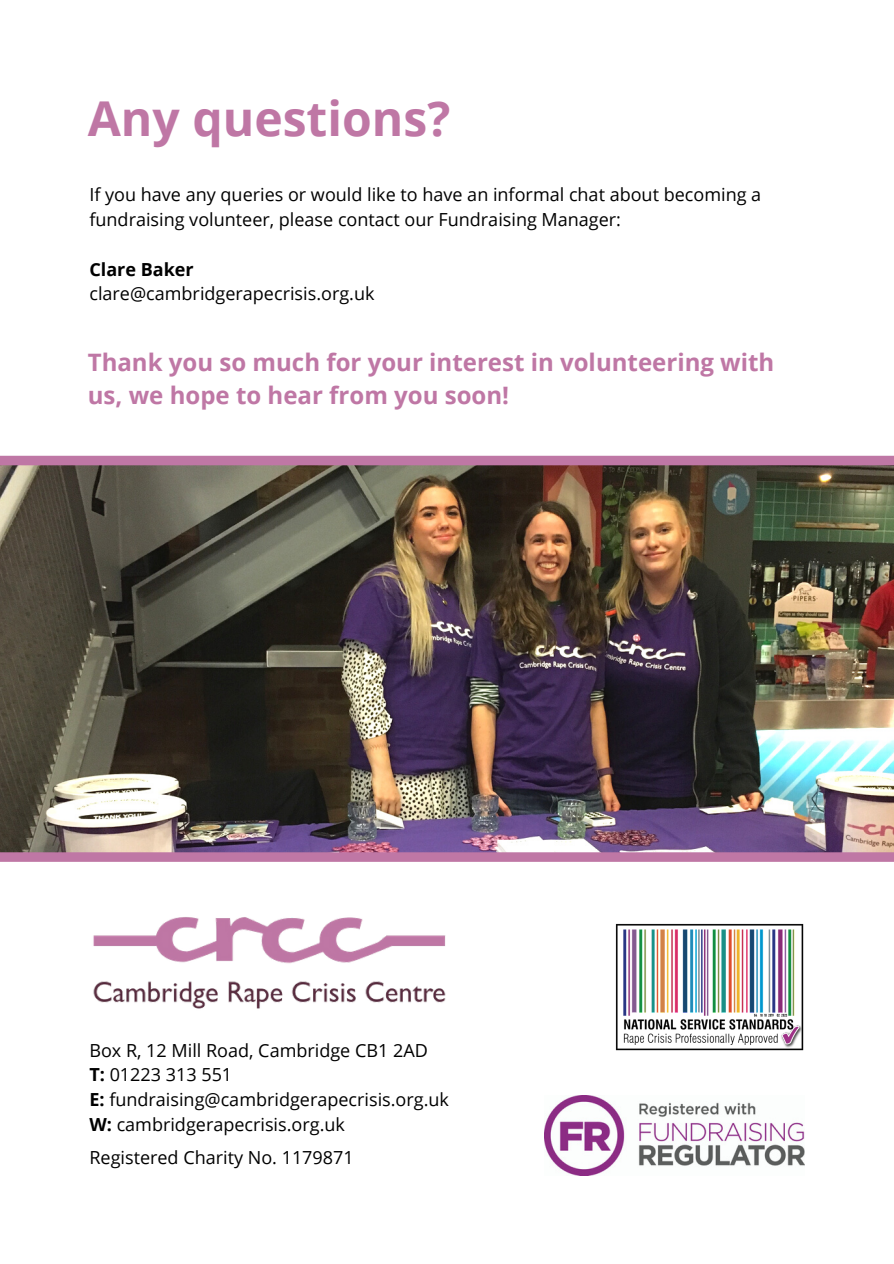
<style>
.page{position:relative;width:894px;height:1264px;background:#fff}
.page>*{position:absolute;margin:0;border:0;box-sizing:border-box;transform-origin:0 0}
.t1{font:700 48px "Open Sans";color:#bf77a5}
.t2{font:700 24px/32.7px "Open Sans";color:#bf77a5}
.t3{font:18px/24.8px "Open Sans";color:#000}
.t4{font:700 18px "Open Sans";color:#000}
.s1{font-weight:700}
</style>
<div class="page">
<img style="left:0;top:465px;width:893px;height:387px">
<img style="left:615px;top:923px;width:189px;height:128px">
<img style="left:544px;top:1095px;width:260px;height:80px">
<img style="left:93px;top:917px;width:353px;height:92px">
<svg style="left:0;top:852px;width:893px;height:9px;background:#be77a5"></svg>
<div style="left:0;top:456px;width:893px;height:9px;background:#bf77a5"></div>
<h1 class="t1" style="left:88px;top:85px;width:364px">Any questions?</h1>
<p class="t3" style="left:89px;top:182px;width:673px">If you have any queries or would like to have an informal chat about becoming a fundraising volunteer, please contact our Fundraising Manager:</p>
<p class="t4" style="left:89px;top:256px;width:106px">Clare Baker</p>
<p class="t3" style="left:89px;top:281px;width:286px">clare@cambridgerapecrisis.org.uk</p>
<h2 class="t2" style="left:88px;top:346px;width:688px">Thank you so much for your interest in volunteering with us, we hope to hear from you soon!</h2>
<p class="t3" style="left:89px;top:1037px;width:361px">Box R, 12 Mill Road, Cambridge CB1 2AD<br><span class="s1">T:</span> 01223 313 551<br><span class="s1">E:</span> fundraising@cambridgerapecrisis.org.uk <span class="s1">W:</span> cambridgerapecrisis.org.uk</p>
<p class="t3" style="left:89px;top:1144px;width:266px">Registered Charity No. 1179871</p>
</div>
